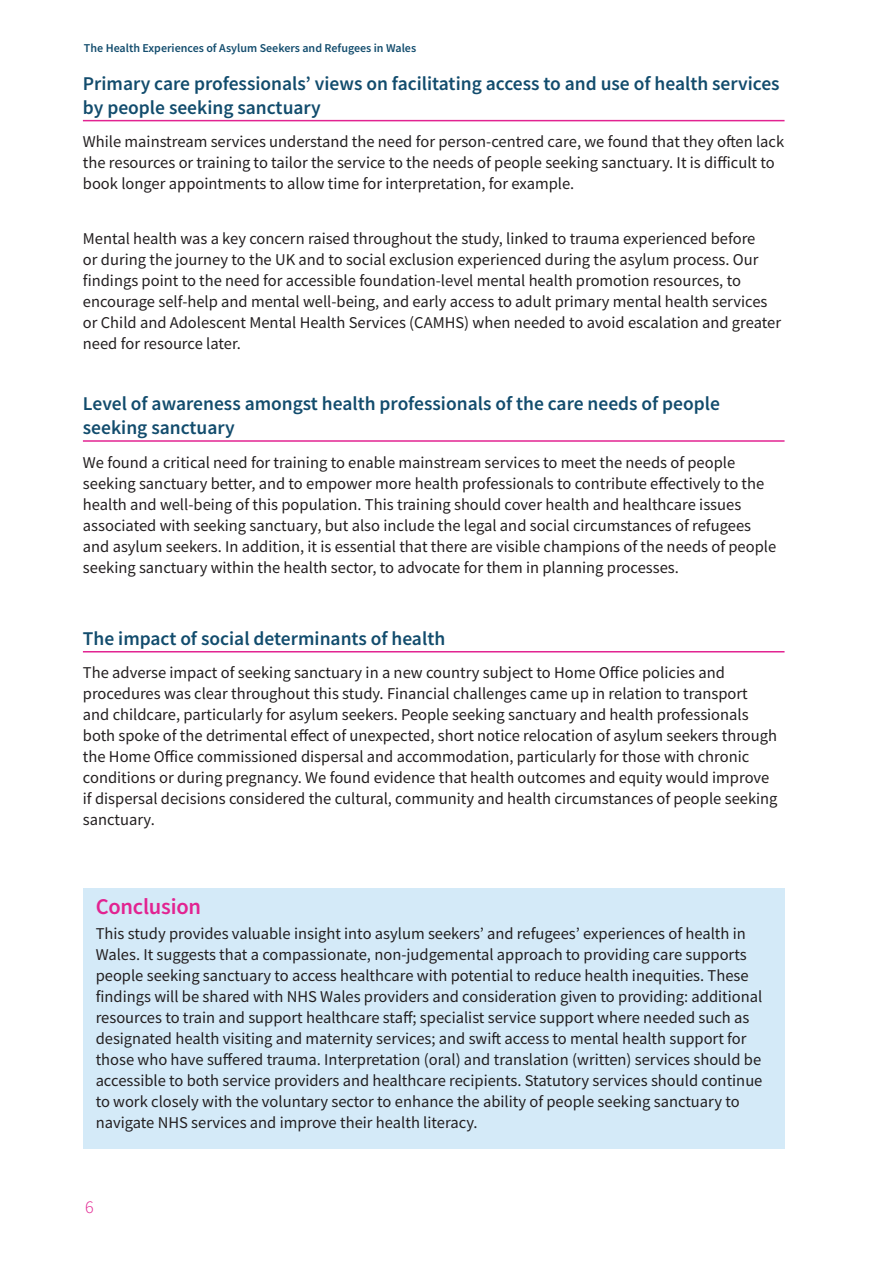
<style>
.page{position:relative;width:893px;height:1263px;background:#fff}
.page>*{position:absolute;margin:0;border:0;box-sizing:border-box;transform-origin:0 0}
.t1{font:600 22.5px "Source Sans Pro";letter-spacing:-.01em;color:#e22391}
.t2{font:600 19.5px/23.4px "Source Sans Pro";color:#124c6d}
.t3{font:300 18px "Source Sans Pro";color:#e22391}
.t4{font:16.5px/21px "Source Sans Pro";color:#231f20}
.t5{font:600 12px "Source Sans Pro";color:#124c6d}
</style>
<div class="page">
<hr style="left:83px;top:120px;width:701px;height:1px;background:#e22391">
<hr style="left:83px;top:440px;width:701px;height:2px;background:#e22391">
<hr style="left:83px;top:651px;width:701px;height:1px;background:#e22391">
<div style="left:83px;top:888px;width:701px;height:44px;background:#d4eaf8"></div>
<div style="left:83px;top:905px;width:701px;height:244px;background:#d4eaf8"></div>
<p class="t5" style="left:84px;top:40px;width:334px">The Health Experiences of Asylum Seekers and Refugees in Wales</p>
<p class="t2" style="left:83px;top:72px;width:698px">Primary care professionalsʼ views on facilitating access to and use of health services by people seeking sanctuary</p>
<p class="t4" style="left:83px;top:131px;width:703px">While mainstream services understand the need for person-centred care, we found that they often lack the resources or training to tailor the service to the needs of people seeking sanctuary. It is difficult to book longer appointments to allow time for interpretation, for example.</p>
<p class="t4" style="left:83px;top:228px;width:700px">Mental health was a key concern raised throughout the study, linked to trauma experienced before<br>or during the journey to the UK and to social exclusion experienced during the asylum process. Our findings point to the need for accessible foundation-level mental health promotion resources, to encourage self-help and mental well-being, and early access to adult primary mental health services or Child and Adolescent Mental Health Services (CAMHS) when needed to avoid escalation and greater need for resource later.</p>
<p class="t2" style="left:83px;top:392px;width:639px">Level of awareness amongst health professionals of the care needs of people seeking sanctuary</p>
<p class="t4" style="left:83px;top:452px;width:695px">We found a critical need for training to enable mainstream services to meet the needs of people seeking sanctuary better, and to empower more health professionals to contribute effectively to the health and well-being of this population. This training should cover health and healthcare issues associated with seeking sanctuary, but also include the legal and social circumstances of refugees and asylum seekers. In addition, it is essential that there are visible champions of the needs of people seeking sanctuary within the health sector, to advocate for them in planning processes.</p>
<p class="t2" style="left:83px;top:626px;width:364px">The impact of social determinants of health</p>
<p class="t4" style="left:83px;top:662px;width:696px">The adverse impact of seeking sanctuary in a new country subject to Home Office policies and procedures was clear throughout this study. Financial challenges came up in relation to transport and childcare, particularly for asylum seekers. People seeking sanctuary and health professionals both spoke of the detrimental effect of unexpected, short notice relocation of asylum seekers through the Home Office commissioned dispersal and accommodation, particularly for those with chronic conditions or during pregnancy. We found evidence that health outcomes and equity would improve if dispersal decisions considered the cultural, community and health circumstances of people seeking sanctuary.</p>
<p class="t1" style="left:96px;top:891px;width:107px">Conclusion</p>
<p class="t4" style="left:96px;top:923px;width:668px">This study provides valuable insight into asylum seekers’ and refugees’ experiences of health in Wales. It suggests that a compassionate, non-judgemental approach to providing care supports people seeking sanctuary to access healthcare with potential to reduce health inequities. These findings will be shared with NHS Wales providers and consideration given to providing: additional resources to train and support healthcare staff; specialist service support where needed such as designated health visiting and maternity services; and swift access to mental health support for those who have suffered trauma. Interpretation (oral) and translation (written) services should be accessible to both service providers and healthcare recipients. Statutory services should continue to work closely with the voluntary sector to enhance the ability of people seeking sanctuary to navigate NHS services and improve their health literacy.</p>
<p class="t3" style="left:85px;top:1196px;width:10px">6</p>
</div>
